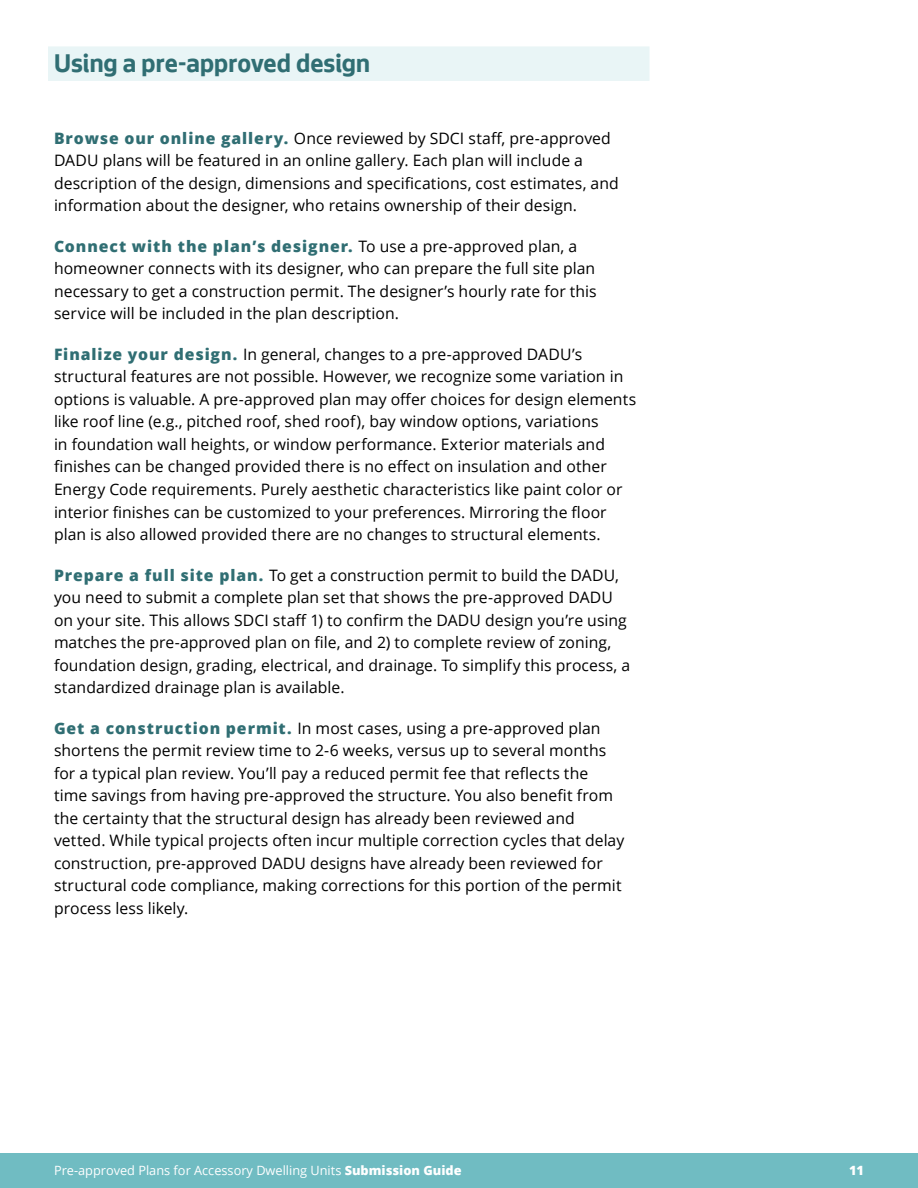
<style>
.page{position:relative;width:918px;height:1188px;background:#fff}
.page>*{position:absolute;margin:0;border:0;box-sizing:border-box;transform-origin:0 0}
.t1{font:700 27px "Seattle Text";letter-spacing:.005em;color:#306e73}
.t2{font:15.75px/22.5px "Open Sans";letter-spacing:.005em;color:#000}
.t3{font:12.75px "Open Sans";color:#fff}
.t4{font:800 12.75px "Open Sans";color:#fff}
.s1{font-weight:800;color:#306e73}
.s2{font-weight:800}
</style>
<div class="page">
<div style="left:48px;top:46px;width:602px;height:35px;background:#e9f5f6"></div>
<div style="left:0;top:1153px;width:918px;height:35px;background:#70bcc2"></div>
<h1 class="t1" style="left:54px;top:44px;width:317px">Using a pre-approved design</h1>
<p class="t2" style="left:54px;top:127px;width:566px"><span class="s1">Browse our online gallery.</span> Once reviewed by SDCI staff, pre-approved DADU plans will be featured in an online gallery. Each plan will include a description of the design, dimensions and specifications, cost estimates, and information about the designer, who retains ownership of their design.</p>
<p class="t2" style="left:54px;top:235px;width:544px"><span class="s1">Connect with the plan’s designer.</span> To use a pre-approved plan, a homeowner connects with its designer, who can prepare the full site plan necessary to get a construction permit. The designer’s hourly rate for this service will be included in the plan description.</p>
<p class="t2" style="left:54px;top:343px;width:584px"><span class="s1">Finalize your design.</span> In general, changes to a pre-approved DADU’s structural features are not possible. However, we recognize some variation in options is valuable. A pre-approved plan may offer choices for design elements like roof line (e.g., pitched roof, shed roof), bay window options, variations<br>in foundation wall heights, or window performance. Exterior materials and finishes can be changed provided there is no effect on insulation and other Energy Code requirements. Purely aesthetic characteristics like paint color or interior finishes can be customized to your preferences. Mirroring the floor plan is also allowed provided there are no changes to structural elements.</p>
<p class="t2" style="left:54px;top:563px;width:578px"><span class="s1">Prepare a full site plan.</span> To get a construction permit to build the DADU, you need to submit a complete plan set that shows the pre-approved DADU on your site. This allows SDCI staff 1) to confirm the DADU design you’re using matches the pre-approved plan on file, and 2) to complete review of zoning, foundation design, grading, electrical, and drainage. To simplify this process, a standardized drainage plan is available.</p>
<p class="t2" style="left:54px;top:716px;width:572px"><span class="s1">Get a construction permit.</span> In most cases, using a pre-approved plan shortens the permit review time to 2-6 weeks, versus up to several months for a typical plan review. You’ll pay a reduced permit fee that reflects the time savings from having pre-approved the structure. You also benefit from the certainty that the structural design has already been reviewed and vetted. While typical projects often incur multiple correction cycles that delay construction, pre-approved DADU designs have already been reviewed for structural code compliance, making corrections for this portion of the permit process less likely.</p>
<p class="t3" style="left:54px;top:1161px;width:409px">Pre-approved Plans for Accessory Dwelling Units <span class="s2">Submission Guide</span></p>
<p class="t4" style="left:849px;top:1160px;width:16px">11</p>
</div>
